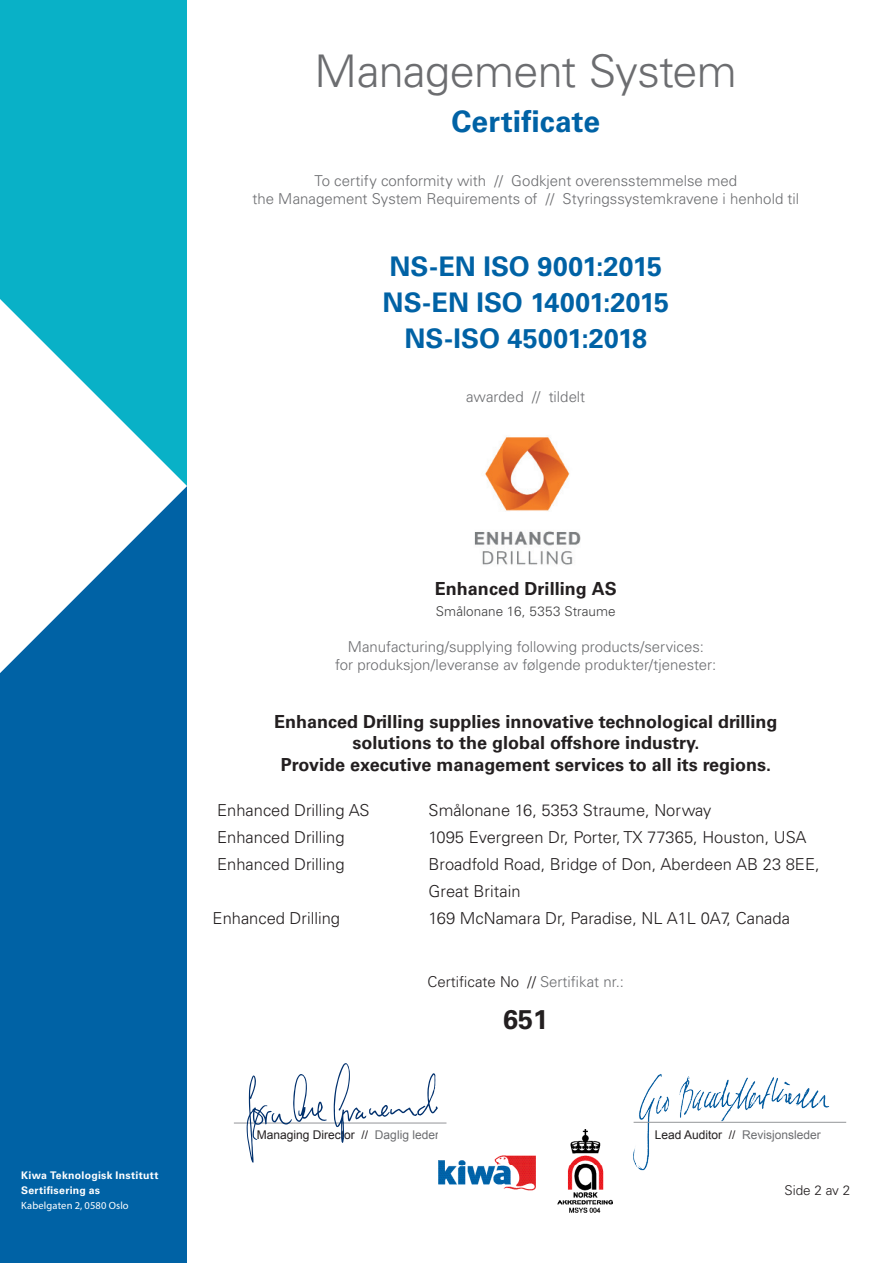
<style>
.page{position:relative;width:893px;height:1263px;background:#fff}
.page>*{position:absolute;margin:0;border:0;box-sizing:border-box;transform-origin:0 0}
.certificate_title{font:300 45px "Univers LT Std";letter-spacing:-.015em;color:#6c6d70}
.certificate{font:700 30px "Univers LT Std";letter-spacing:.005em;color:#0062a5}
.certificate-2{font:700 27px "Univers LT Std";letter-spacing:-.005em;color:#0062a5}
.t1{font:700 27px "Univers LT Std";color:#231f20}
.explanation_text{font:700 18px "Univers LT Std";color:#231f20}
.t2{font:300 16.5px "Univers LT Std";color:#231f20}
.explanation_text-2{font:300 15px "Univers LT Std";color:#6c6d70}
.t3{font:300 15px "Univers LT Std";color:#231f20}
.explanation_text-3{font:300 13.5px "Univers LT Std";letter-spacing:.005em;color:#3e3e3f}
.t4{font:300 13.5px "Univers LT Std";color:#231f20}
.t5{font:12px "Arial";color:#231f20}
.t6{font:12px "Arial";color:#6c6d70}
.t7{font:700 10.5px/15px "Univers LT Std";letter-spacing:.025em;color:#fff}
.t8{font:10.5px "Myriad Pro";letter-spacing:.015em;color:#fff}
.s1{color:#6c6d70}
.s2{color:#231f20}
</style>
<div class="page">
<div style="left:0;top:486px;width:187px;height:777px;background:#0062a5"></div>
<div style="left:0;top:0;width:187px;height:486px;background:#09b1c7"></div>
<svg style="left:0;top:299px;width:187px;height:374px;fill:#fff"></svg>
<img style="left:633px;top:1074px;width:196px;height:97px">
<hr style="left:234px;top:1123px;width:212px;height:1px;background:#939598">
<hr style="left:634px;top:1122px;width:212px;height:1px;background:#939598">
<img style="left:438px;top:1130px;width:175px;height:83px">
<img style="left:474px;top:437px;width:106px;height:128px">
<svg style="left:334px;top:1063px;width:104px;height:80px"></svg>
<svg style="left:247px;top:1074px;width:80px;height:89px"></svg>
<p class="certificate_title" style="left:315px;top:44px;width:424px">Management System</p>
<p class="certificate" style="left:451px;top:103px;width:150px">Certificate</p>
<p class="explanation_text-2" style="left:314px;top:171px;width:424px">To certify conformity with // Godkjent overensstemmelse med</p>
<p class="explanation_text-2" style="left:252px;top:189px;width:548px">the Management System Requirements of // Styringssystemkravene i henhold til</p>
<p class="certificate-2" style="left:389px;top:250px;width:274px">NS-EN ISO 9001:2015</p>
<p class="certificate-2" style="left:383px;top:286px;width:288px">NS-EN ISO 14001:2015</p>
<p class="certificate-2" style="left:404px;top:322px;width:244px">NS-ISO 45001:2018</p>
<p class="explanation_text-2" style="left:466px;top:387px;width:120px">awarded // tildelt</p>
<p class="t7" style="left:21px;top:1168px;width:139px">Kiwa Teknologisk Institutt<br>Sertifisering as</p>
<p class="t8" style="left:21px;top:1199px;width:109px">Kabelgaten 2, 0580 Oslo</p>
<p class="explanation_text" style="left:435px;top:578px;width:183px">Enhanced Drilling AS</p>
<p class="explanation_text-3" style="left:436px;top:603px;width:181px">Smålonane 16, 5353 Straume</p>
<p class="explanation_text-2" style="left:348px;top:638px;width:358px">Manufacturing/supplying following products/services:</p>
<p class="explanation_text-2" style="left:335px;top:656px;width:383px">for produksjon/leveranse av følgende produkter/tjenester:</p>
<p class="explanation_text" style="left:274px;top:711px;width:505px">Enhanced Drilling supplies innovative technological drilling</p>
<p class="explanation_text" style="left:352px;top:732px;width:348px">solutions to the global offshore industry.</p>
<p class="explanation_text" style="left:281px;top:754px;width:492px">Provide executive management services to all its regions.</p>
<p class="t2" style="left:217px;top:800px;width:154px">Enhanced Drilling AS</p>
<p class="t2" style="left:429px;top:800px;width:284px">Smålonane 16, 5353 Straume, Norway</p>
<p class="t2" style="left:217px;top:827px;width:129px">Enhanced Drilling</p>
<p class="t2" style="left:429px;top:827px;width:379px">1095 Evergreen Dr, Porter, TX 77365, Houston, USA</p>
<p class="t2" style="left:217px;top:854px;width:129px">Enhanced Drilling</p>
<p class="t2" style="left:429px;top:854px;width:393px">Broadfold Road, Bridge of Don, Aberdeen AB 23 8EE,</p>
<p class="t2" style="left:429px;top:881px;width:93px">Great Britain</p>
<p class="t2" style="left:213px;top:908px;width:129px">Enhanced Drilling</p>
<p class="t2" style="left:429px;top:908px;width:363px">169 McNamara Dr, Paradise, NL A1L 0A7, Canada</p>
<p class="t3" style="left:428px;top:973px;width:198px">Certificate No // <span class="s1">Sertifikat nr.:</span></p>
<p class="t1" style="left:503px;top:1004px;width:47px">651</p>
<p class="t5" style="left:257px;top:1126px;width:184px">Managing Director // <span class="s1">Daglig leder</span></p>
<p class="t6" style="left:655px;top:1126px;width:168px"><span class="s2">Lead Auditor //</span> Revisjonsleder</p>
<p class="t4" style="left:784px;top:1182px;width:67px">Side 2 av 2</p>
</div>
